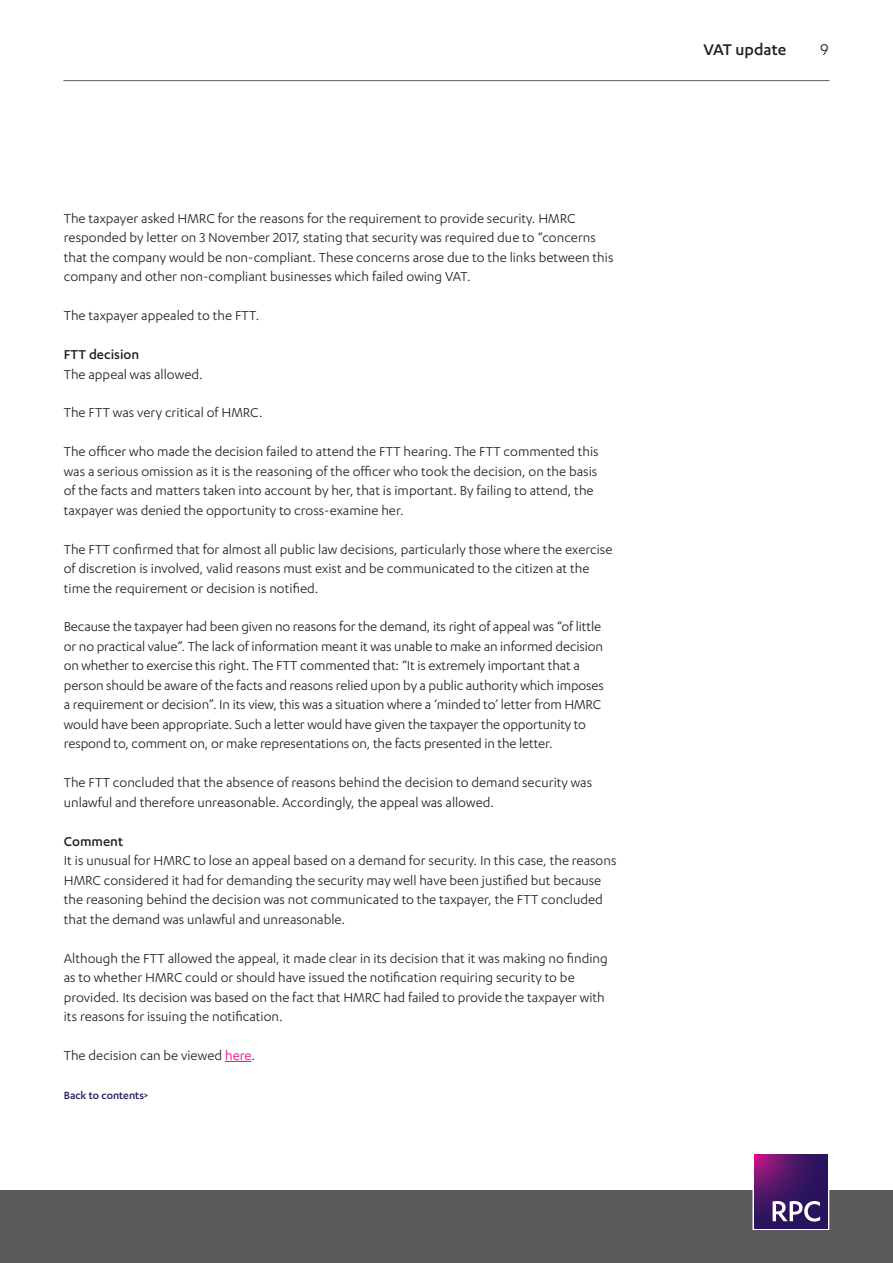
<style>
.page{position:relative;width:893px;height:1263px;background:#fff}
.page>*{position:absolute;margin:0;border:0;box-sizing:border-box;transform-origin:0 0}
.t1{font:500 18px "Karbon";color:#231f20}
.t2{font:18px "Karbon";color:#231f20}
.Body{font:15px/19.5px "Karbon";color:#231f20}
.Heading_3{font:500 15px "Karbon";color:#231f20}
.Body-2{font:500 12px "Karbon";color:#29135d}
.s1{color:#ed028c}
</style>
<div class="page">
<div style="left:0;top:1191px;width:893px;height:72px;background:#5a5a5d"></div>
<hr style="left:63px;top:80px;width:766px;height:1px;background:#5a5a5d">
<div style="left:753px;top:1153px;width:76px;height:77px;border:1px solid #fff"></div>
<svg style="left:754px;top:1155px;width:74px;height:73px;background:#461565"></svg>
<svg style="left:773px;top:1201px;width:47px;height:20px"></svg>
<svg style="left:225px;top:1061px;width:26px;height:1px"></svg>
<p class="Body" style="left:64px;top:208px;width:551px">The taxpayer asked HMRC for the reasons for the requirement to provide security. HMRC responded by letter on 3 November 2017, stating that security was required due to “concerns that the company would be non-compliant. These concerns arose due to the links between this company and other non-compliant businesses which failed owing VAT.</p>
<p class="Body" style="left:64px;top:305px;width:197px">The taxpayer appealed to the FTT.</p>
<p class="Heading_3" style="left:64px;top:346px;width:77px">FTT decision</p>
<p class="Body" style="left:64px;top:364px;width:140px">The appeal was allowed.</p>
<p class="Body" style="left:64px;top:403px;width:200px">The FTT was very critical of HMRC.</p>
<p class="Body" style="left:64px;top:441px;width:536px">The officer who made the decision failed to attend the FTT hearing. The FTT commented this was a serious omission as it is the reasoning of the officer who took the decision, on the basis of the facts and matters taken into account by her, that is important. By failing to attend, the taxpayer was denied the opportunity to cross-examine her.</p>
<p class="Body" style="left:64px;top:539px;width:550px">The FTT confirmed that for almost all public law decisions, particularly those where the exercise of discretion is involved, valid reasons must exist and be communicated to the citizen at the time the requirement or decision is notified.</p>
<p class="Body" style="left:64px;top:617px;width:542px">Because the taxpayer had been given no reasons for the demand, its right of appeal was “of little or no practical value”. The lack of information meant it was unable to make an informed decision on whether to exercise this right. The FTT commented that: “It is extremely important that a person should be aware of the facts and reasons relied upon by a public authority which imposes a requirement or decision”. In its view, this was a situation where a ‘minded to’ letter from HMRC would have been appropriate. Such a letter would have given the taxpayer the opportunity to respond to, comment on, or make representations on, the facts presented in the letter.</p>
<p class="Body" style="left:64px;top:773px;width:530px">The FTT concluded that the absence of reasons behind the decision to demand security was unlawful and therefore unreasonable. Accordingly, the appeal was allowed.</p>
<p class="Heading_3" style="left:64px;top:833px;width:61px">Comment</p>
<p class="Body" style="left:64px;top:850px;width:554px">It is unusual for HMRC to lose an appeal based on a demand for security. In this case, the reasons HMRC considered it had for demanding the security may well have been justified but because the reasoning behind the decision was not communicated to the taxpayer, the FTT concluded that the demand was unlawful and unreasonable.</p>
<p class="Body" style="left:64px;top:948px;width:546px">Although the FTT allowed the appeal, it made clear in its decision that it was making no finding as to whether HMRC could or should have issued the notification requiring security to be provided. Its decision was based on the fact that HMRC had failed to provide the taxpayer with its reasons for issuing the notification.</p>
<p class="Body" style="left:64px;top:1045px;width:193px">The decision can be viewed <span class="s1">here</span>.</p>
<p class="Body-2" style="left:64px;top:1088px;width:86px">Back to contents&gt;</p>
<p class="t1" style="left:703px;top:39px;width:84px">VAT update</p>
<p class="t2" style="left:820px;top:39px;width:10px">9</p>
</div>
